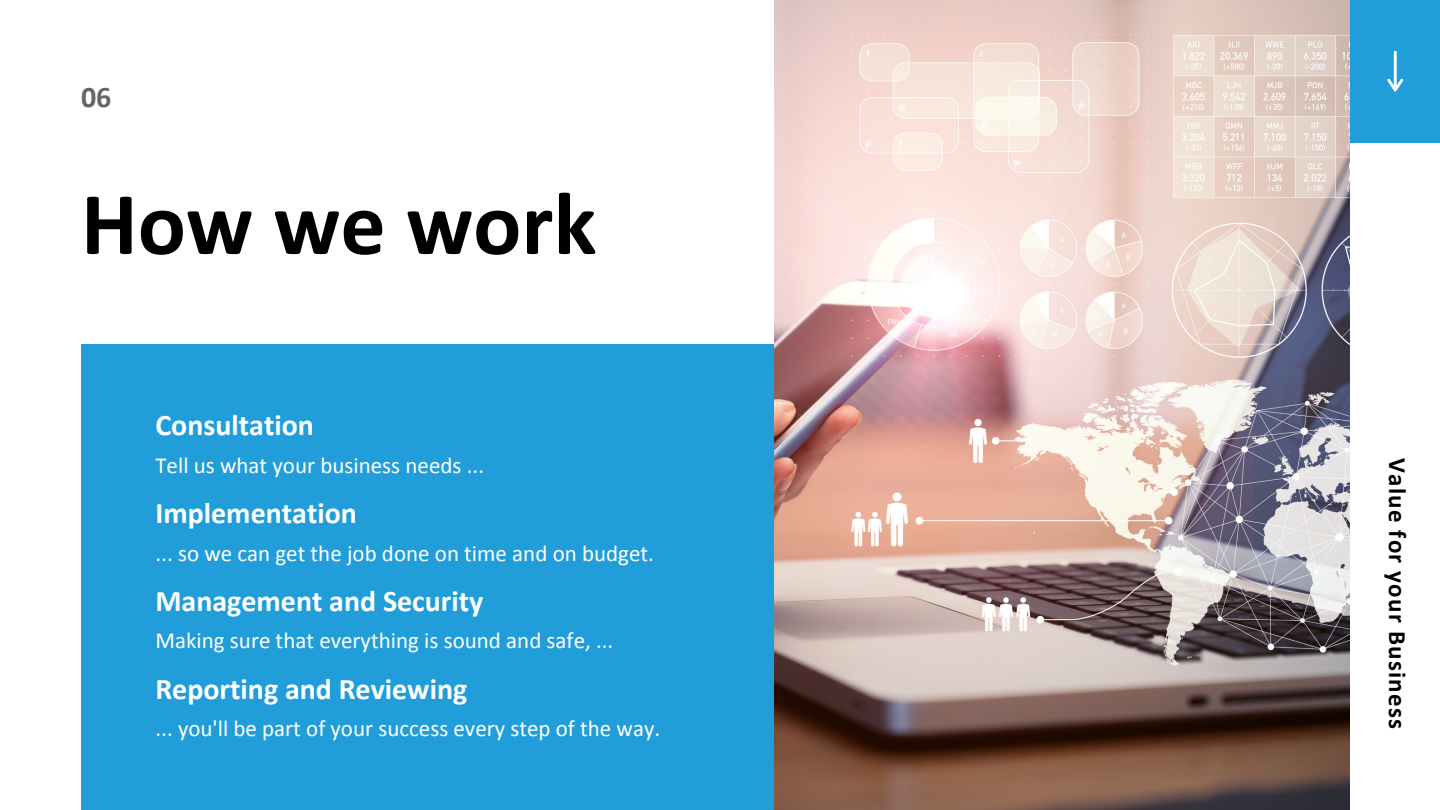
<style>
.page{position:relative;width:1440px;height:810px;background:#fff}
.page>*{position:absolute;margin:0;border:0;box-sizing:border-box;transform-origin:0 0}
.t1{font:700 90px "Calibri";color:#000}
.t2{font:700 30px "Calibri";color:#fff}
.t3{font:700 30px "Calibri";color:#666}
.t4{font:700 25px "Calibri";letter-spacing:.05em;color:#000}
.t5{font:23px "Calibri";color:#fff}
</style>
<div class="page">
<div style="left:81px;top:344px;width:694px;height:466px;background:#219eda"></div>
<img style="left:775px;top:0;width:575px;height:810px">
<div style="left:1350px;top:0;width:90px;height:142px;background:#219eda"></div>
<svg style="left:1387px;top:51px;width:16px;height:41px"></svg>
<p class="t3" style="left:81px;top:84px;width:32px">06</p>
<p class="t1" style="left:81px;top:186px;width:517px">How we work</p>
<p class="t2" style="left:155px;top:413px;width:160px">Consultation</p>
<p class="t5" style="left:155px;top:455px;width:330px">Tell us what your business needs ...</p>
<p class="t4" style="left:1408px;top:458px;width:272px;rotate:90deg">Value for your Business</p>
<p class="t2" style="left:155px;top:501px;width:203px">Implementation</p>
<p class="t5" style="left:155px;top:543px;width:500px">... so we can get the job done on time and on budget.</p>
<p class="t2" style="left:155px;top:589px;width:330px">Management and Security</p>
<p class="t5" style="left:155px;top:631px;width:460px">Making sure that everything is sound and safe, ...</p>
<p class="t2" style="left:155px;top:676px;width:313px">Reporting and Reviewing</p>
<p class="t5" style="left:155px;top:719px;width:506px">... you'll be part of your success every step of the way.</p>
</div>
